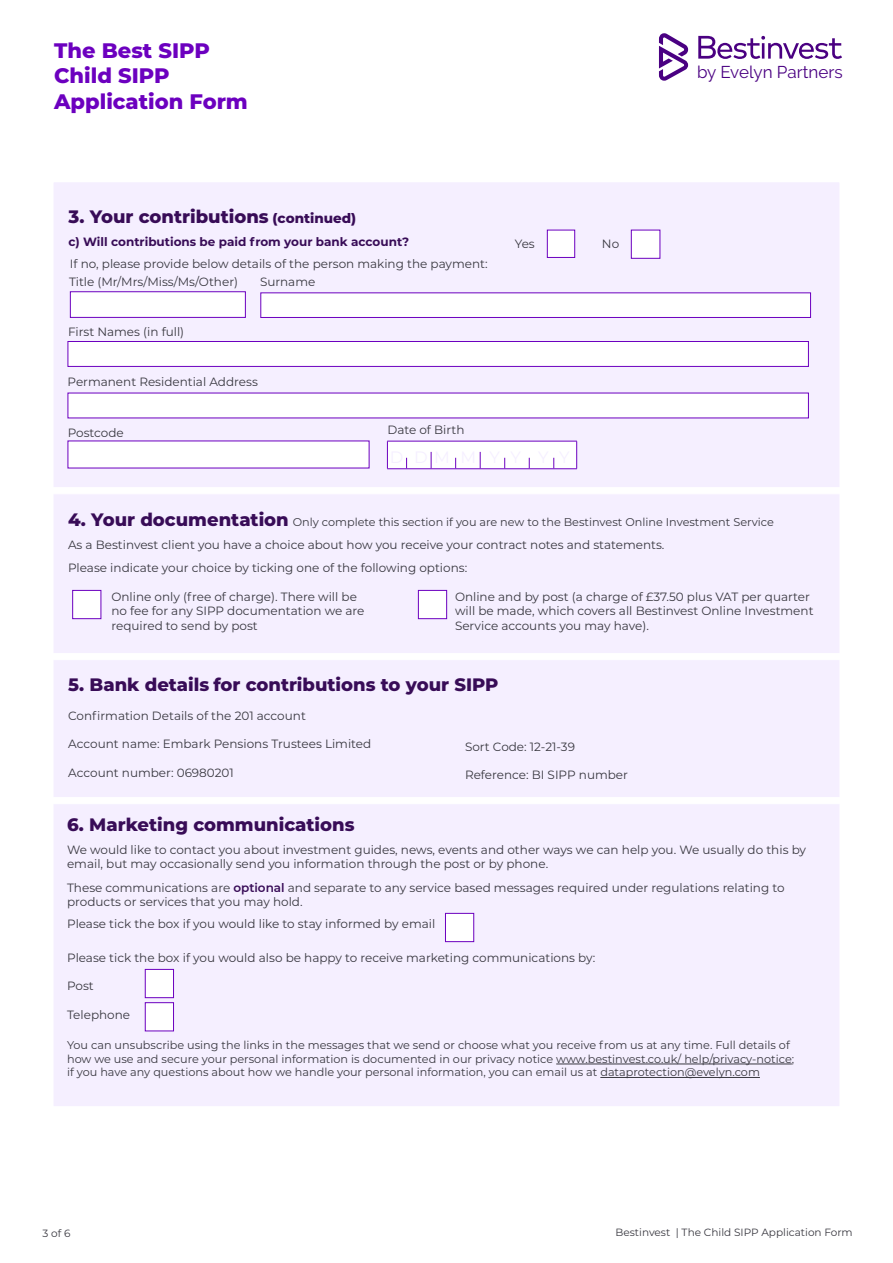
<style>
.page{position:relative;width:893px;height:1263px;background:#fff}
.page>*{position:absolute;margin:0;border:0;box-sizing:border-box;transform-origin:0 0}
.t1{font:800 21px/25.2px "Montserrat";color:#6c00bf}
.t2{font:800 18px "Montserrat";color:#380c57}
.t3{font:17.1px "Evelyn Raleway";color:#4a0082}
.t4{font:12px/14.4px "Montserrat";color:#393840}
.t5{font:700 12px "Montserrat";color:#380c57}
.t6{font:11.25px/13.5px "Montserrat";color:#393840}
.t7{font:10.5px "Montserrat";color:#393840}
.s1{font-size:13.5px}
.s2{font-weight:800;font-size:18px;color:#380c57}
.s3{font-weight:600;color:#380c57}
</style>
<div class="page">
<svg style="left:659px;top:33px;width:29px;height:48px"></svg>
<svg style="left:698px;top:36px;width:144px;height:23px"></svg>
<div style="left:54px;top:183px;width:785px;height:923px;background:#f5efff"></div>
<div style="left:10px;top:488px;width:848px;height:6px;background:#fff"></div>
<div style="left:43px;top:797px;width:815px;height:7px;background:#fff"></div>
<div style="left:10px;top:653px;width:848px;height:7px;background:#fff"></div>
<div style="left:70px;top:292px;width:176px;height:26px;background:#fff;border:1px solid #6c00bf"></div>
<div style="left:547px;top:230px;width:28px;height:28px;background:#fff;border:1px solid #6c00bf"></div>
<div style="left:631px;top:230px;width:29px;height:28px;background:#fff"></div>
<div style="left:68px;top:441px;width:301px;height:27px;background:#fff"></div>
<div style="left:68px;top:341px;width:741px;height:26px;background:#fff;border:1px solid #6c00bf"></div>
<div style="left:68px;top:393px;width:741px;height:25px;background:#fff"></div>
<div style="left:261px;top:293px;width:550px;height:25px;background:#fff;border:1px solid #6c00bf"></div>
<div style="left:387px;top:441px;width:190px;height:28px;background:#fff"></div>
<hr style="left:387px;top:441px;width:190px;height:1px;background:#6c00bf">
<svg style="left:387px;top:441px;width:1px;height:27px"></svg>
<svg style="left:576px;top:441px;width:1px;height:27px"></svg>
<hr style="left:387px;top:468px;width:190px;height:1px;background:#6c00bf">
<svg style="left:431px;top:452px;width:1px;height:16px"></svg>
<svg style="left:480px;top:452px;width:1px;height:16px"></svg>
<div style="left:72px;top:590px;width:29px;height:29px;background:#fff;border:1px solid #6c00bf"></div>
<div style="left:418px;top:590px;width:29px;height:29px;background:#fff;border:1px solid #6c00bf"></div>
<div style="left:445px;top:913px;width:29px;height:29px;background:#fff;border:1px solid #6c00bf"></div>
<div style="left:145px;top:969px;width:29px;height:29px;background:#fff;border:1px solid #6c00bf"></div>
<div style="left:145px;top:1002px;width:29px;height:29px;background:#fff;border:1px solid #6c00bf"></div>
<hr style="left:556px;top:1064px;width:236px;height:1px;background:#393840">
<hr style="left:600px;top:1077px;width:160px;height:1px;background:#393840">
<h1 class="t1" style="left:54px;top:37px;width:195px">The Best SIPP<br>Child SIPP<br>Application Form</h1>
<h2 class="t2" style="left:69px;top:204px;width:289px">3. Your contributions <span class="s1">(continued)</span></h2>
<p class="t5" style="left:69px;top:233px;width:342px">c) Will contributions be paid from your bank account?</p>
<p class="t4" style="left:515px;top:236px;width:22px">Yes</p>
<p class="t4" style="left:69px;top:274px;width:170px">Title (Mr/Mrs/Miss/Ms/Other)</p>
<p class="t4" style="left:260px;top:274px;width:57px">Surname</p>
<p class="t4" style="left:68px;top:324px;width:118px">First Names (in full)</p>
<p class="t4" style="left:68px;top:375px;width:192px">Permanent Residential Address</p>
<p class="t4" style="left:70px;top:256px;width:419px">If no, please provide below details of the person making the payment:</p>
<p class="t4" style="left:68px;top:425px;width:58px">Postcode</p>
<p class="t4" style="left:387px;top:422px;width:79px">Date of Birth</p>
<p class="t4" style="left:602px;top:236px;width:19px">No</p>
<h3 class="t3" style="left:697px;top:62px;width:147px">by Evelyn Partners</h3>
<p class="t6" style="left:68px;top:515px;width:707px"><span class="s2">4. Your documentation</span> Only complete this section if you are new to the Bestinvest Online Investment Service</p>
<p class="t4" style="left:68px;top:533px;width:598px;line-height:23px">As a Bestinvest client you have a choice about how you receive your contract notes and statements.<br>Please indicate your choice by ticking one of the following options:</p>
<p class="t4" style="left:111px;top:589px;width:255px">Online only (free of charge). There will be no fee for any SIPP documentation we are required to send by post</p>
<p class="t4" style="left:455px;top:589px;width:360px">Online and by post (a charge of £37.50 plus VAT per quarter will be made, which covers all Bestinvest Online Investment<br>Service accounts you may have).</p>
<h2 class="t2" style="left:68px;top:671px;width:432px">5. Bank details for contributions to your SIPP</h2>
<p class="t4" style="left:68px;top:708px;width:239px">Confirmation Details of the 201 account</p>
<p class="t4" style="left:68px;top:737px;width:304px">Account name: Embark Pensions Trustees Limited</p>
<p class="t4" style="left:68px;top:765px;width:167px">Account number: 06980201</p>
<p class="t4" style="left:465px;top:739px;width:111px">Sort Code: 12-21-39</p>
<p class="t4" style="left:465px;top:768px;width:164px">Reference: BI SIPP number</p>
<h2 class="t2" style="left:67px;top:811px;width:289px">6. Marketing communications</h2>
<p class="t4" style="left:67px;top:842px;width:741px">We would like to contact you about investment guides, news, events and other ways we can help you. We usually do this by email, but may occasionally send you information through the post or by phone.</p>
<p class="t4" style="left:67px;top:879px;width:719px">These communications are <span class="s3">optional</span> and separate to any service based messages required under regulations relating to products or services that you may hold.</p>
<p class="t4" style="left:67px;top:916px;width:370px">Please tick the box if you would like to stay informed by email</p>
<p class="t4" style="left:67px;top:950px;width:530px">Please tick the box if you would also be happy to receive marketing communications by:</p>
<p class="t4" style="left:67px;top:978px;width:28px">Post</p>
<p class="t4" style="left:67px;top:1007px;width:65px">Telephone</p>
<p class="t6" style="left:67px;top:1038px;width:729px">You can unsubscribe using the links in the messages that we send or choose what you receive from us at any time. Full details of how we use and secure your personal information is documented in our privacy notice www.bestinvest.co.uk/ help/privacy-notice; if you have any questions about how we handle your personal information, you can email us at dataprotection@evelyn.com</p>
<p class="t7" style="left:43px;top:1226px;width:29px">3 of 6</p>
<p class="t7" style="left:615px;top:1225px;width:239px">Bestinvest | The Child SIPP Application Form</p>
</div>
